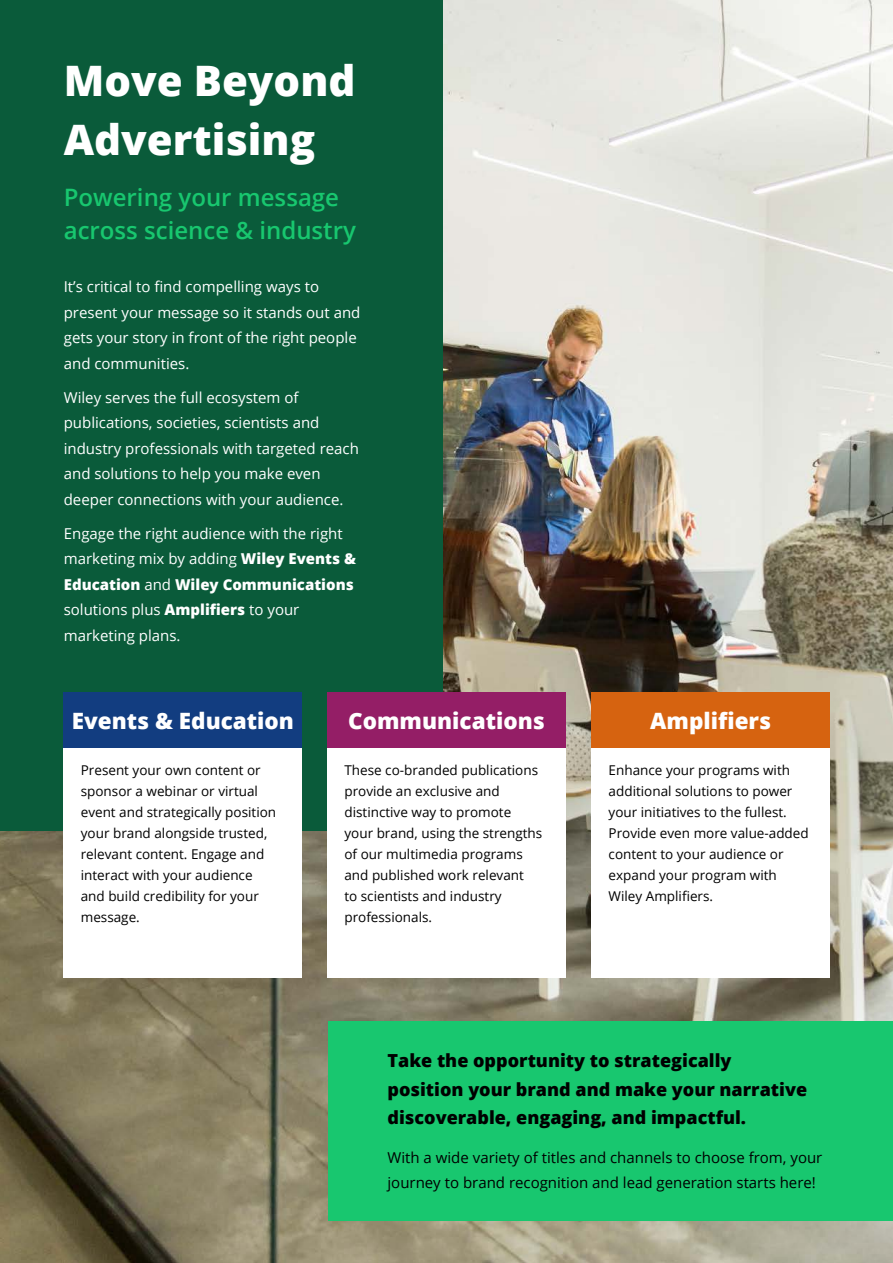
<style>
.page{position:relative;width:893px;height:1263px;background:#fff}
.page>*{position:absolute;margin:0;border:0;box-sizing:border-box;transform-origin:0 0}
.t1{font:800 42px/58.9px "Open Sans";color:#fff}
.t2{font:600 24px/33px "Open Sans";color:#18c76f}
.t3{font:800 22.5px "Open Sans";color:#fff}
.t4{font:800 18px/28.5px "Open Sans";color:#000}
.t5{font:15px/25.5px "Open Sans";color:#fff}
.t6{font:15px/25.5px "Open Sans";color:#000}
.t7{font:13.5px/21px "Open Sans";color:#000}
.s1{font-weight:800}
</style>
<div class="page">
<img style="left:0;top:0;width:893px;height:1263px">
<div style="left:328px;top:1021px;width:565px;height:199px;background:#18c76f"></div>
<div style="left:0;top:0;width:442px;height:830px;background:#0a5b3a"></div>
<div style="left:64px;top:748px;width:238px;height:230px;background:#fff"></div>
<div style="left:64px;top:693px;width:238px;height:55px;background:#123d80"></div>
<div style="left:327px;top:693px;width:239px;height:55px;background:#941e66"></div>
<div style="left:592px;top:693px;width:238px;height:55px;background:#d66310"></div>
<div style="left:592px;top:748px;width:238px;height:230px;background:#fff"></div>
<div style="left:327px;top:748px;width:239px;height:230px;background:#fff"></div>
<h1 class="t1" style="left:64px;top:49px;width:293px">Move Beyond<br>Advertising</h1>
<h2 class="t2" style="left:64px;top:181px;width:294px">Powering your message across science &amp; industry</h2>
<p class="t5" style="left:64px;top:273px;width:298px">It’s critical to find compelling ways to present your message so it stands out and gets your story in front of the right people and communities.</p>
<p class="t5" style="left:64px;top:384px;width:297px">Wiley serves the full ecosystem of publications, societies, scientists and industry professionals with targeted reach and solutions to help you make even deeper connections with your audience.</p>
<p class="t5" style="left:64px;top:520px;width:294px">Engage the right audience with the right marketing mix by adding <span class="s1">Wiley Events &amp; Education</span> and <span class="s1">Wiley Communications </span>solutions plus <span class="s1">Amplifiers</span> to your marketing plans.</p>
<h3 class="t3" style="left:72px;top:704px;width:224px">Events &amp; Education</h3>
<h3 class="t3" style="left:348px;top:704px;width:198px">Communications</h3>
<h3 class="t3" style="left:650px;top:704px;width:122px">Amplifiers</h3>
<p class="t7" style="left:609px;top:760px;width:202px">Enhance your programs with additional solutions to power your initiatives to the fullest.<br>Provide even more value-added content to your audience or expand your program with<br>Wiley Amplifiers.</p>
<p class="t7" style="left:344px;top:760px;width:199px">These co-branded publications provide an exclusive and distinctive way to promote your brand, using the strengths of our multimedia programs and published work relevant<br>to scientists and industry professionals.</p>
<p class="t7" style="left:81px;top:760px;width:197px">Present your own content or sponsor a webinar or virtual event and strategically position your brand alongside trusted, relevant content. Engage and interact with your audience and build credibility for your message.</p>
<h3 class="t4" style="left:387px;top:1046px;width:421px">Take the opportunity to strategically position your brand and make your narrative discoverable, engaging, and impactful.</h3>
<p class="t6" style="left:387px;top:1144px;width:436px">With a wide variety of titles and channels to choose from, your journey to brand recognition and lead generation starts here!</p>
</div>
